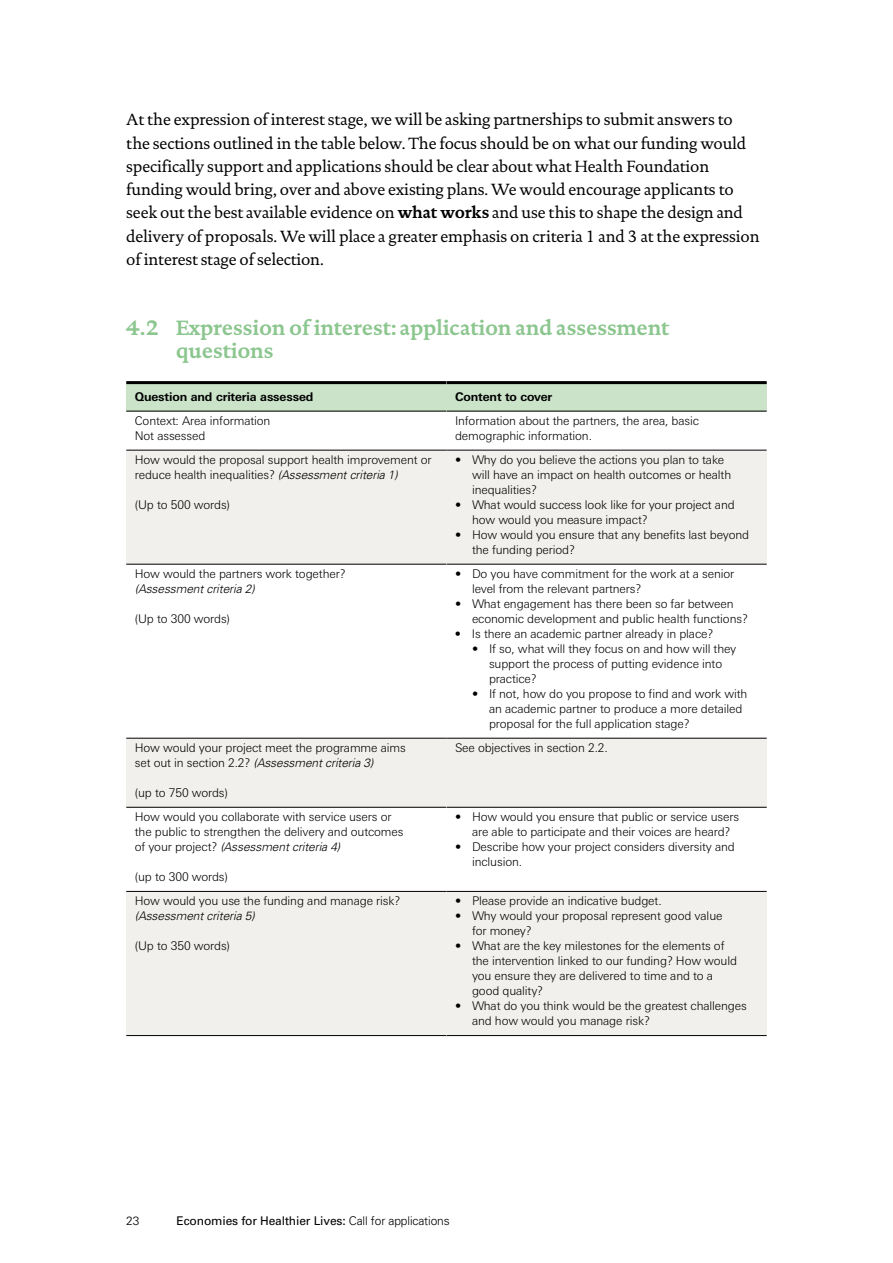
<style>
.page{position:relative;width:893px;height:1263px;background:#fff}
.page>*{position:absolute;margin:0;border:0;box-sizing:border-box;transform-origin:0 0}
.t1{font:700 21px/23.2px "DTL Documenta T";letter-spacing:-.01em;color:#8cc68f}
.t2{font:16.5px/23.2px "DTL Documenta";letter-spacing:-.01em;color:#000}
.t3{font:300 12px/15px "Linotype Univers Basic";letter-spacing:-.01em;color:#000}
.t4{font:italic 300 12px "Univers LT Std";letter-spacing:-.01em;color:#000}
.t5{font:12px "Univers";letter-spacing:-.01em;color:#000}
.t6{font:700 12px "Linotype Univers Basic";letter-spacing:-.01em;color:#000}
.t7{font:300 12px "Univers";color:#000}
.s1{font-family:"DTL Documenta SP Bold"}
.s2{font-family:"Univers LT Std";font-style:italic}
.s3{font-family:"Linotype Univers Basic";font-style:normal}
.s4{font-weight:300}
</style>
<div class="page">
<div style="left:446px;top:891px;width:321px;height:145px;background:#f1f0ed"></div>
<hr style="left:446px;top:1035px;width:321px;height:1px;background:#000">
<div style="left:126px;top:891px;width:320px;height:145px;background:#f1f0ed"></div>
<hr style="left:126px;top:1035px;width:320px;height:1px;background:#000">
<hr style="left:446px;top:891px;width:321px;height:1px;background:#000">
<hr style="left:126px;top:891px;width:320px;height:1px;background:#000">
<div style="left:446px;top:738px;width:321px;height:69px;background:#f1f0ed"></div>
<hr style="left:446px;top:807px;width:321px;height:1px;background:#000">
<div style="left:126px;top:738px;width:320px;height:69px;background:#f1f0ed"></div>
<hr style="left:126px;top:807px;width:320px;height:1px;background:#000">
<hr style="left:446px;top:738px;width:321px;height:1px;background:#000">
<hr style="left:126px;top:738px;width:320px;height:1px;background:#000">
<div style="left:446px;top:450px;width:321px;height:114px;background:#f1f0ed"></div>
<hr style="left:446px;top:564px;width:321px;height:1px;background:#000">
<div style="left:126px;top:450px;width:320px;height:114px;background:#f1f0ed"></div>
<hr style="left:126px;top:564px;width:320px;height:1px;background:#000">
<hr style="left:446px;top:450px;width:321px;height:1px;background:#000">
<hr style="left:126px;top:450px;width:320px;height:1px;background:#000">
<div style="left:446px;top:381px;width:321px;height:30px;background:#cbe4c9"></div>
<hr style="left:446px;top:381px;width:321px;height:3px;background:#000">
<hr style="left:446px;top:411px;width:321px;height:1px;background:#000">
<div style="left:126px;top:381px;width:320px;height:30px;background:#cbe4c9"></div>
<hr style="left:126px;top:381px;width:320px;height:3px;background:#000">
<hr style="left:126px;top:411px;width:320px;height:1px;background:#000">
<p class="t2" style="left:126px;top:108px;width:635px">At the expression of interest stage, we will be asking partnerships to submit answers to the sections outlined in the table below. The focus should be on what our funding would specifically support and applications should be clear about what Health Foundation funding would bring, over and above existing plans. We would encourage applicants to seek out the best available evidence on <span class="s1">what works</span> and use this to shape the design and delivery of proposals. We will place a greater emphasis on criteria 1 and 3 at the expression of interest stage of selection.</p>
<h1 class="t1" style="left:176px;top:315px;width:495px;text-indent:-49px">4.2 Expression of interest: application and assessment questions</h1>
<p class="t6" style="left:135px;top:389px;width:180px">Question and criteria assessed</p>
<p class="t6" style="left:455px;top:389px;width:99px">Content to cover</p>
<p class="t3" style="left:135px;top:413px;width:137px">Context: Area information<br>Not assessed</p>
<p class="t3" style="left:455px;top:413px;width:246px">Information about the partners, the area, basic demographic information.</p>
<p class="t3" style="left:135px;top:452px;width:298px">How would the proposal support health improvement or reduce health inequalities? <span class="s2">(Assessment criteria 1)</span></p>
<p class="t3" style="left:135px;top:497px;width:97px">(Up to 500 words)</p>
<p class="t3" style="left:472px;top:452px;width:261px;text-indent:-17px">• Why do you believe the actions you plan to take will have an impact on health outcomes or health inequalities?</p>
<p class="t3" style="left:472px;top:497px;width:264px;text-indent:-17px">• What would success look like for your project and how would you measure impact?</p>
<p class="t3" style="left:472px;top:527px;width:279px;text-indent:-17px">• How would you ensure that any benefits last beyond the funding period?</p>
<p class="t3" style="left:135px;top:566px;width:212px">How would the partners work together?</p>
<p class="t4" style="left:135px;top:581px;width:121px">(Assessment criteria 2)</p>
<p class="t3" style="left:135px;top:611px;width:97px">(Up to 300 words)</p>
<p class="t3" style="left:472px;top:566px;width:264px;text-indent:-17px">• Do you have commitment for the work at a senior level from the relevant partners?</p>
<p class="t3" style="left:472px;top:596px;width:277px;text-indent:-17px">• What engagement has there been so far between economic development and public health functions?</p>
<p class="t3" style="left:455px;top:626px;width:260px">• Is there an academic partner already in place?</p>
<p class="t3" style="left:489px;top:641px;width:249px;text-indent:-17px">• If so, what will they focus on and how will they support the process of putting evidence into practice?</p>
<p class="t3" style="left:489px;top:686px;width:260px;text-indent:-17px">• If not, how do you propose to find and work with an academic partner to produce a more detailed proposal for the full application stage?</p>
<p class="t3" style="left:135px;top:740px;width:273px">How would your project meet the programme aims</p>
<p class="t3" style="left:455px;top:740px;width:154px">See objectives in section 2.2.</p>
<p class="t4" style="left:135px;top:755px;width:240px"><span class="s3">set out in section 2.2?</span> (Assessment criteria 3)</p>
<p class="t3" style="left:135px;top:785px;width:95px">(up to 750 words)</p>
<p class="t3" style="left:135px;top:809px;width:270px">How would you collaborate with service users or the public to strengthen the delivery and outcomes</p>
<p class="t4" style="left:135px;top:839px;width:207px"><span class="s3">of your project?</span> (Assessment criteria 4)</p>
<p class="t3" style="left:135px;top:869px;width:95px">(up to 300 words)</p>
<p class="t3" style="left:135px;top:893px;width:267px">How would you use the funding and manage risk?</p>
<p class="t4" style="left:135px;top:909px;width:121px">(Assessment criteria 5)</p>
<p class="t3" style="left:135px;top:938px;width:97px">(Up to 350 words)</p>
<p class="t3" style="left:472px;top:809px;width:269px;text-indent:-17px">• How would you ensure that public or service users are able to participate and their voices are heard?</p>
<p class="t3" style="left:472px;top:839px;width:264px;text-indent:-17px">• Describe how your project considers diversity and inclusion.</p>
<p class="t3" style="left:455px;top:893px;width:208px">• Please provide an indicative budget.</p>
<p class="t3" style="left:472px;top:908px;width:252px;text-indent:-17px">• Why would your proposal represent good value for money?</p>
<p class="t3" style="left:472px;top:938px;width:266px;text-indent:-17px">• What are the key milestones for the elements of the intervention linked to our funding? How would you ensure they are delivered to time and to a good quality?</p>
<p class="t3" style="left:472px;top:998px;width:276px;text-indent:-17px">• What do you think would be the greatest challenges and how would you manage risk?</p>
<p class="t7" style="left:126px;top:1213px;width:15px">23</p>
<p class="t5" style="left:177px;top:1213px;width:275px">Economies for Healthier Lives: <span class="s4">Call for applications</span></p>
</div>
